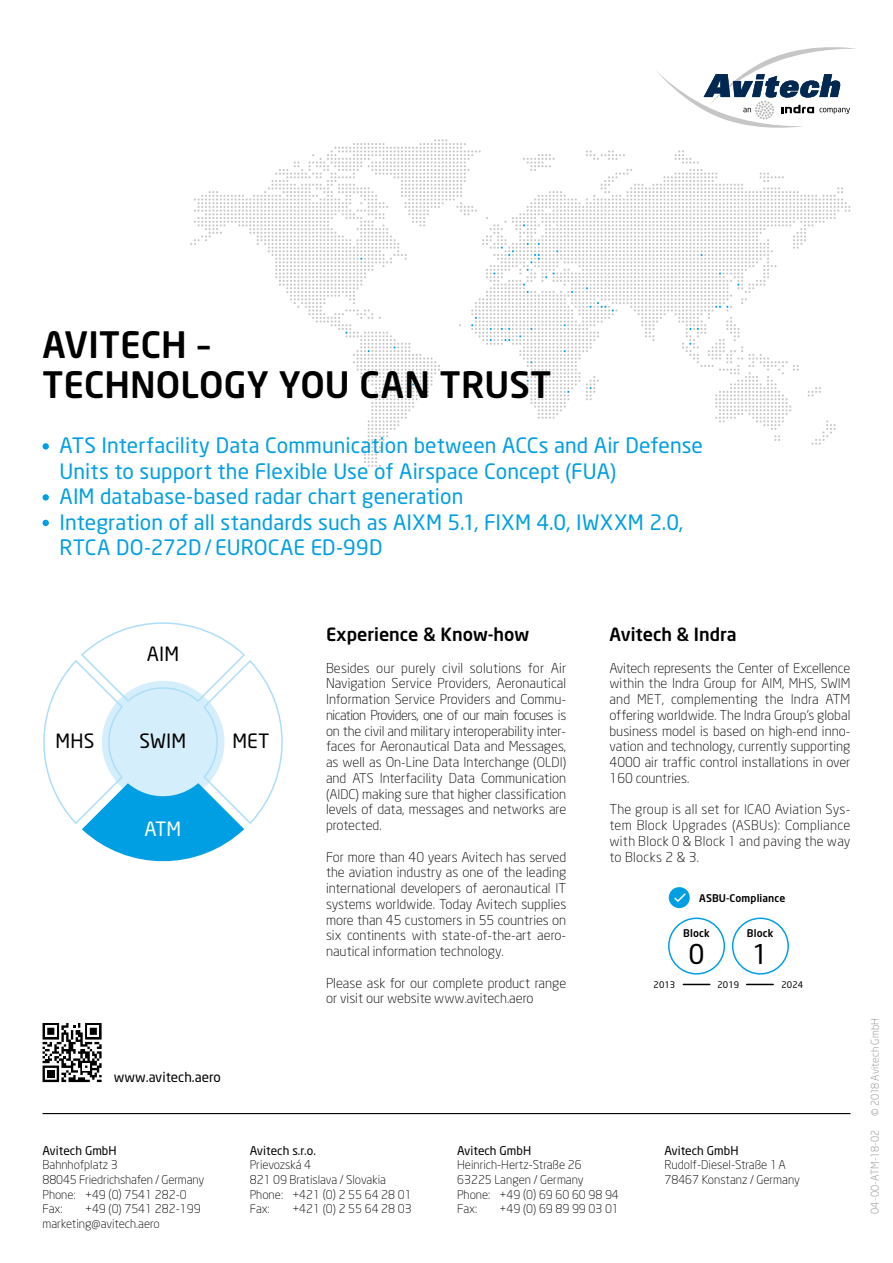
<style>
.page{position:relative;width:893px;height:1263px;background:#fff}
.page>*{position:absolute;margin:0;border:0;box-sizing:border-box;transform-origin:0 0}
.t1{font:500 36px/40.5px "Neo Sans";letter-spacing:.005em;color:#000}
.t2{font:27px "Neo Sans";color:#000}
.t3{font:21px/25.5px "Neo Sans";letter-spacing:.005em;color:#009fe3}
.t4{font:19.5px "Neo Sans";letter-spacing:.01em;color:#000}
.t5{font:19.5px "Neo Sans";color:#fff}
.t6{font:500 18px "Neo Sans";color:#000}
.t7{font:300 13.5px/15.8px "Neo Sans";color:#000;text-align:justify}
.t8{font:13.5px "Neo Sans";color:#000}
.t9{font:300 12px/14.7px "Neo Sans";color:#000}
.t10{font:12px "Neo Sans";color:#000}
.t11{font:300 10.5px "Neo Sans";letter-spacing:.02em;color:#878787}
.t12{font:500 10.5px "Neo Sans";letter-spacing:.01em;color:#000}
.t13{font:9px "Neo Sans";letter-spacing:.01em;color:#000}
.s1{font-size:13.2px}
</style>
<div class="page">
<svg style="left:190px;top:139px;width:660px;height:328px"></svg>
<div style="left:43px;top:443px;width:6px;height:7px;background:#009fe3;border-radius:50%"></div>
<div style="left:43px;top:494px;width:6px;height:7px;background:#009fe3;border-radius:50%"></div>
<svg style="left:43px;top:520px;width:6px;height:6px"></svg>
<svg style="left:657px;top:47px;width:199px;height:81px"></svg>
<hr style="left:43px;top:1113px;width:807px;height:1px;background:#000">
<svg style="left:43px;top:622px;width:240px;height:240px"></svg>
<div style="left:668px;top:917px;width:57px;height:57px;border:2px solid #009fe3;border-radius:50%"></div>
<div style="left:732px;top:917px;width:57px;height:57px;border:2px solid #009fe3;border-radius:50%"></div>
<div style="left:669px;top:887px;width:21px;height:21px;background:#009fe3;border-radius:50%"></div>
<svg style="left:683px;top:984px;width:27px;height:1px"></svg>
<svg style="left:747px;top:984px;width:26px;height:1px"></svg>
<svg style="left:674px;top:893px;width:12px;height:9px"></svg>
<svg style="left:42px;top:1023px;width:60px;height:60px"></svg>
<svg style="left:43px;top:1023px;width:59px;height:59px"></svg>
<h1 class="t1" style="left:43px;top:323px;width:510px">AVITECH –<br>TECHNOLOGY YOU CAN TRUST</h1>
<p class="t3" style="left:60px;top:433px;width:645px">ATS Interfacility Data Communication between ACCs and Air Defense Units to support the Flexible Use of Airspace Concept (FUA)<br>AIM database-based radar chart generation<br>Integration of all standards such as AIXM 5.1, FIXM 4.0, IWXXM 2.0, RTCA DO-272D/ EUROCAE ED-99D</p>
<h3 class="t4" style="left:147px;top:642px;width:34px">AIM</h3>
<h3 class="t4" style="left:56px;top:729px;width:40px">MHS</h3>
<h3 class="t4" style="left:232px;top:729px;width:39px">MET</h3>
<h3 class="t4" style="left:139px;top:729px;width:48px">SWIM</h3>
<h3 class="t5" style="left:144px;top:817px;width:38px">ATM</h3>
<p class="t8" style="left:114px;top:1069px;width:108px">www.avitech.aero</p>
<h3 class="t6" style="left:326px;top:623px;width:205px">Experience &amp; Know-how</h3>
<p class="t7" style="left:326px;top:660px;width:242px">Besides our purely civil solutions for Air Navigation Service Providers, Aeronautical Information Service Providers and Commu&shy;nication Providers, one of our main focuses is on the civil and military interoperability inter&shy;faces for Aeronautical Data and Messages, as well as On-Line Data Interchange (<span class="s1">OLDI</span>) and <span class="s1">ATS</span> Interfacility Data Communication (<span class="s1">AIDC</span>) making sure that higher classification levels of data, messages and networks are protected.</p>
<p class="t7" style="left:326px;top:849px;width:242px">For more than 40 years Avitech has served the aviation industry as one of the leading international developers of aeronautical IT systems worldwide. Today Avitech supplies more than 45 customers in 55 countries on six continents with state-of-the-art aero&shy;nautical information technology.</p>
<p class="t7" style="left:326px;top:975px;width:242px">Please ask for our complete product range or visit our website www.avitech.aero</p>
<h3 class="t6" style="left:609px;top:623px;width:129px">Avitech &amp; Indra</h3>
<p class="t7" style="left:609px;top:660px;width:242px">Avitech represents the Center of Excellence within the Indra Group for <span class="s1">AIM, MHS, SWIM </span>and <span class="s1">MET</span>, complementing the Indra ATM offering worldwide. The Indra Group’s global business model is based on high-end inno&shy;vation and technology, currently supporting 4000 air traffic control installations in over 160 countries.</p>
<p class="t7" style="left:609px;top:801px;width:242px">The group is all set for <span class="s1">ICAO</span> Aviation Sys&shy;tem Block Upgrades (<span class="s1">ASBU</span>s): Compliance with Block 0 &amp; Block 1 and paving the way to Blocks 2 &amp; 3.</p>
<p class="t12" style="left:699px;top:891px;width:88px">ASBU-Compliance</p>
<h2 class="t2" style="left:688px;top:937px;width:18px">0</h2>
<h2 class="t2" style="left:752px;top:937px;width:18px">1</h2>
<p class="t12" style="left:683px;top:927px;width:28px">Block</p>
<p class="t12" style="left:747px;top:927px;width:28px">Block</p>
<p class="t13" style="left:653px;top:979px;width:23px">2013</p>
<p class="t13" style="left:717px;top:979px;width:23px">2019</p>
<p class="t13" style="left:781px;top:979px;width:23px">2024</p>
<p class="t10" style="left:43px;top:1143px;width:76px">Avitech GmbH</p>
<p class="t9" style="left:43px;top:1157px;width:163px">Bahnhofplatz 3<br>88045 Friedrichshafen / Germany<br>Phone: +49 (0) 7541 282-0<br>Fax:</p>
<p class="t9" style="left:43px;top:1201px;width:160px;text-indent:43px">+49 (0) 7541 282-199 marketing@avitech.aero</p>
<p class="t10" style="left:250px;top:1143px;width:68px">Avitech s.r.o.</p>
<p class="t9" style="left:250px;top:1157px;width:163px">Prievozská 4<br>821 09 Bratislava / Slovakia<br>Phone: +421 (0) 2 55 64 28 01<br>Fax:</p>
<p class="t9" style="left:292px;top:1201px;width:121px">+421 (0) 2 55 64 28 03</p>
<p class="t10" style="left:457px;top:1143px;width:76px">Avitech GmbH</p>
<p class="t9" style="left:457px;top:1157px;width:163px">Heinrich-Hertz-Straße 26<br>63225 Langen / Germany<br>Phone: +49 (0) 69 60 60 98 94<br>Fax:</p>
<p class="t9" style="left:500px;top:1201px;width:121px">+49 (0) 69 89 99 03 01</p>
<p class="t10" style="left:664px;top:1143px;width:76px">Avitech GmbH</p>
<p class="t9" style="left:664px;top:1157px;width:137px">Rudolf-Diesel-Straße 1A<br>78467 Konstanz / Germany</p>
<p class="t11" style="left:869px;top:1116px;width:100px;rotate:-90deg">© 2018 Avitech GmbH</p>
<p class="t11" style="left:869px;top:1214px;width:86px;rotate:-90deg">04-00-ATM-18-02</p>
</div>
